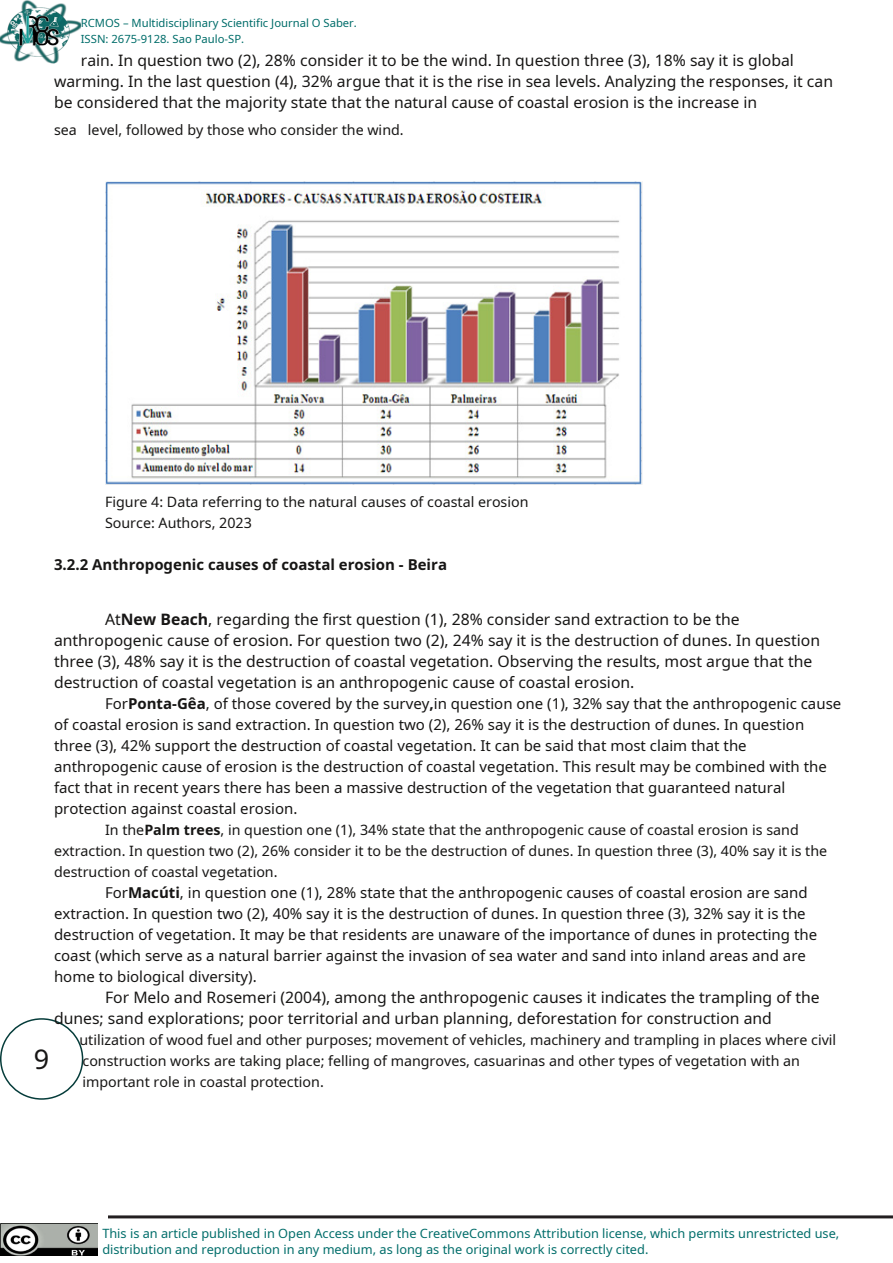
<style>
.page{position:relative;width:893px;height:1263px;background:#fff}
.page>*{position:absolute;margin:0;border:0;box-sizing:border-box;transform-origin:0 0}
.t1{font:27px "Noto Sans";color:#171615}
.t2{font:15.75px/21px "Noto Sans";color:#171615}
.t3{font:15px/21px "Noto Sans";color:#171615}
.t4{font:700 15px "Noto Sans";color:#171615}
.t5{font:14.25px/21px "Noto Sans";color:#171615}
.t6{font:12.75px/16.5px "Noto Sans";color:#006d6a}
.t7{font:11.25px/16.5px "Noto Sans";color:#006d6a}
.s1{font-weight:700}
</style>
<div class="page">
<img style="left:0;top:1224px;width:97px;height:32px">
<img style="left:0;top:0;width:81px;height:64px">
<div style="left:0;top:1018px;width:83px;height:82px;border:2px solid #053c3a;border-radius:50%"></div>
<hr style="left:108px;top:1215px;width:785px;height:3px;background:#231f20">
<img style="left:105px;top:181px;width:537px;height:304px">
<p class="t7" style="left:81px;top:14px;width:278px">RCMOS – Multidisciplinary Scientific Journal O Saber.<br>ISSN: 2675-9128. Sao Paulo-SP.</p>
<p class="t2" style="left:54px;top:50px;width:781px;text-indent:27px">rain. In question two (2), 28% consider it to be the wind. In question three (3), 18% say it is global warming. In the last question (4), 32% argue that it is the rise in sea levels. Analyzing the responses, it can be considered that the majority state that the natural cause of coastal erosion is the increase in</p>
<p class="t5" style="left:54px;top:119px;width:351px">sea level, followed by those who consider the wind.</p>
<p class="t5" style="left:105px;top:491px;width:425px">Figure 4: Data referring to the natural causes of coastal erosion<br>Source: Authors, 2023</p>
<p class="t4" style="left:54px;top:554px;width:395px">3.2.2 Anthropogenic causes of coastal erosion - Beira</p>
<p class="t2" style="left:54px;top:608px;width:768px;text-indent:51px">At<span class="s1">New Beach</span>, regarding the first question (1), 28% consider sand extraction to be the anthropogenic cause of erosion. For question two (2), 24% say it is the destruction of dunes. In question three (3), 48% say it is the destruction of coastal vegetation. Observing the results, most argue that the destruction of coastal vegetation is an anthropogenic cause of coastal erosion.</p>
<p class="t3" style="left:54px;top:692px;width:789px;text-indent:51px">For<span class="s1">Ponta-Gêa</span>, of those covered by the survey<span class="s1">,</span>in question one (1), 32% say that the anthropogenic cause of coastal erosion is sand extraction. In question two (2), 26% say it is the destruction of dunes. In question three (3), 42% support the destruction of coastal vegetation. It can be said that most claim that the anthropogenic cause of erosion is the destruction of coastal vegetation. This result may be combined with the fact that in recent years there has been a massive destruction of the vegetation that guaranteed natural protection against coastal erosion.</p>
<p class="t5" style="left:54px;top:819px;width:775px;text-indent:51px">In the<span class="s1">Palm trees</span>, in question one (1), 34% state that the anthropogenic cause of coastal erosion is sand extraction. In question two (2), 26% consider it to be the destruction of dunes. In question three (3), 40% say it is the destruction of coastal vegetation.</p>
<p class="t3" style="left:54px;top:881px;width:765px;text-indent:51px">For<span class="s1">Macúti</span>, in question one (1), 28% state that the anthropogenic causes of coastal erosion are sand extraction. In question two (2), 40% say it is the destruction of dunes. In question three (3), 32% say it is the destruction of vegetation. It may be that residents are unaware of the importance of dunes in protecting the coast (which serve as a natural barrier against the invasion of sea water and sand into inland areas and are home to biological diversity).</p>
<p class="t2" style="left:54px;top:986px;width:767px;text-indent:51px">For Melo and Rosemeri (2004), among the anthropogenic causes it indicates the trampling of the dunes; sand explorations; poor territorial and urban planning, deforestation for construction and</p>
<p class="t5" style="left:80px;top:1029px;width:758px">utilization of wood fuel and other purposes; movement of vehicles, machinery and trampling in places where civil construction works are taking place; felling of mangroves, casuarinas and other types of vegetation with an important role in coastal protection.</p>
<h1 class="t1" style="left:34px;top:1040px;width:17px">9</h1>
<p class="t6" style="left:102px;top:1225px;width:738px">This is an article published in Open Access under the CreativeCommons Attribution license, which permits unrestricted use, distribution and reproduction in any medium, as long as the original work is correctly cited.</p>
</div>
